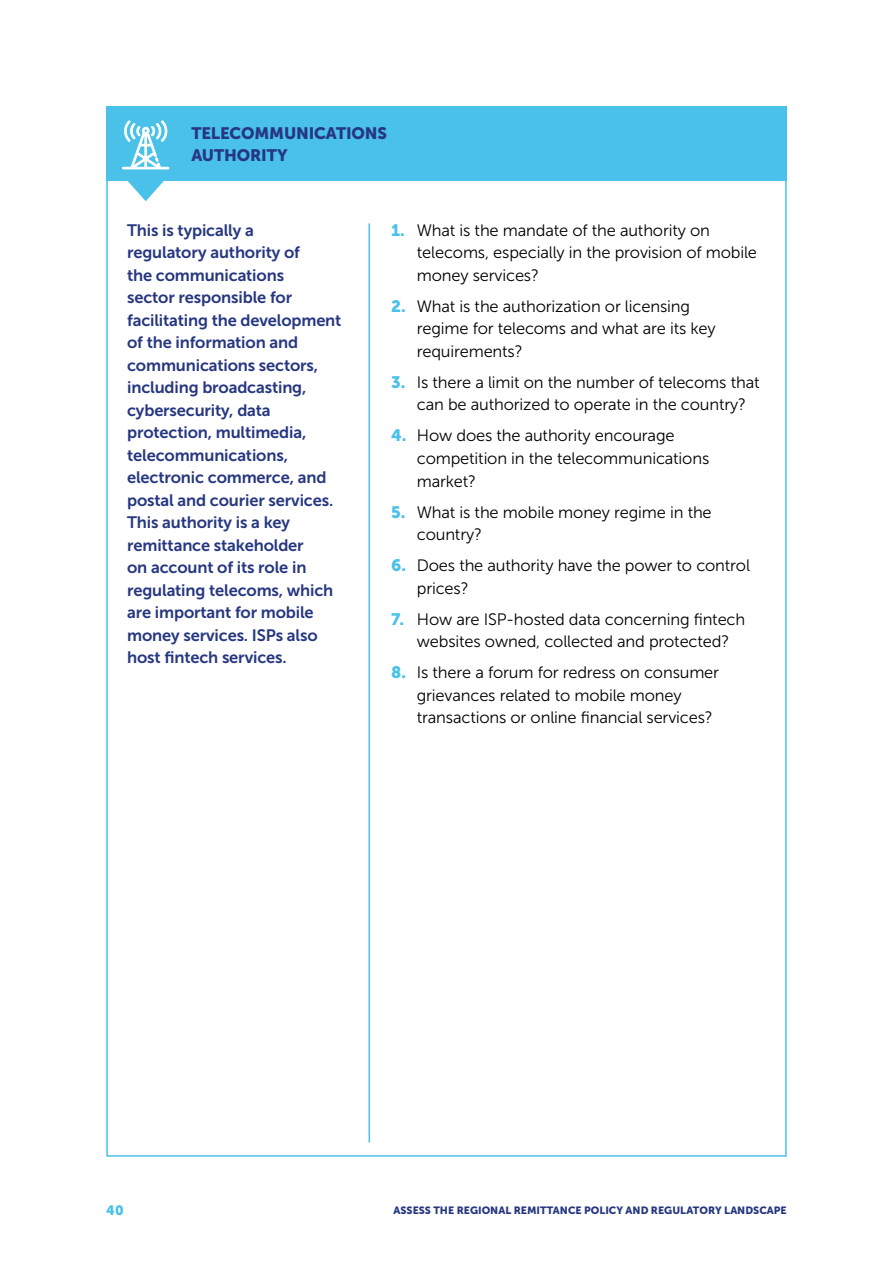
<style>
.page{position:relative;width:893px;height:1263px;background:#fff}
.page>*{position:absolute;margin:0;border:0;box-sizing:border-box;transform-origin:0 0}
.t1{font:16.5px/22.5px "Museo Sans 300";letter-spacing:-.01em;color:#000}
.t2{font:16.5px/22.5px "Museo Sans 700";letter-spacing:-.01em;color:#263780}
.t3{font:16.5px/22.5px "Museo Sans 900";letter-spacing:-.01em;color:#263780}
.t4{font:13.5px "Museo Sans 900";color:#49c1e9}
.t5{font:10.5px "Museo Sans 900";color:#263780}
.s1{font-family:"Museo Sans 900";color:#49c1e9}
</style>
<div class="page">
<div style="left:106px;top:106px;width:681px;height:75px;background:#49c1e9"></div>
<hr style="left:369px;top:223px;width:1px;height:919px;background:#49c1e9">
<svg style="left:128px;top:181px;width:36px;height:20px"></svg>
<svg style="left:122px;top:120px;width:48px;height:50px"></svg>
<p class="t3" style="left:191px;top:121px;width:197px">TELECOMMUNICATIONS<br>AUTHORITY</p>
<p class="t2" style="left:127px;top:219px;width:216px">This is typically a<br>regulatory authority of<br>the communications<br>sector responsible for facilitating the development of the information and communications sectors, including broadcasting, cybersecurity, data protection, multimedia, telecommunications, electronic commerce, and postal and courier services.<br>This authority is a key remittance stakeholder<br>on account of its role in regulating telecoms, which are important for mobile money services. ISPs also host fintech services.</p>
<p class="t1" style="left:417px;top:219px;width:342px;text-indent:-26px"><span class="s1">1.</span> What is the mandate of the authority on telecoms, especially in the provision of mobile money services?</p>
<p class="t1" style="left:417px;top:295px;width:300px;text-indent:-26px"><span class="s1">2.</span> What is the authorization or licensing regime for telecoms and what are its key requirements?</p>
<p class="t1" style="left:417px;top:371px;width:344px;text-indent:-26px"><span class="s1">3.</span> Is there a limit on the number of telecoms that can be authorized to operate in the country?</p>
<p class="t1" style="left:417px;top:425px;width:294px;text-indent:-26px"><span class="s1">4.</span> How does the authority encourage competition in the telecommunications market?</p>
<p class="t1" style="left:417px;top:501px;width:296px;text-indent:-26px"><span class="s1">5.</span> What is the mobile money regime in the country?</p>
<p class="t1" style="left:417px;top:554px;width:335px;text-indent:-26px"><span class="s1">6.</span> Does the authority have the power to control prices?</p>
<p class="t1" style="left:391px;top:608px;width:355px;text-align:center"><span class="s1">7.</span> How are ISP-hosted data concerning fintech websites owned, collected and protected?</p>
<p class="t1" style="left:417px;top:661px;width:304px;text-indent:-26px"><span class="s1">8.</span> Is there a forum for redress on consumer grievances related to mobile money transactions or online financial services?</p>
<p class="t4" style="left:106px;top:1202px;width:19px">40</p>
<p class="t5" style="left:394px;top:1204px;width:395px">ASSESS THE REGIONAL REMITTANCE POLICY AND REGULATORY LANDSCAPE</p>
</div>
